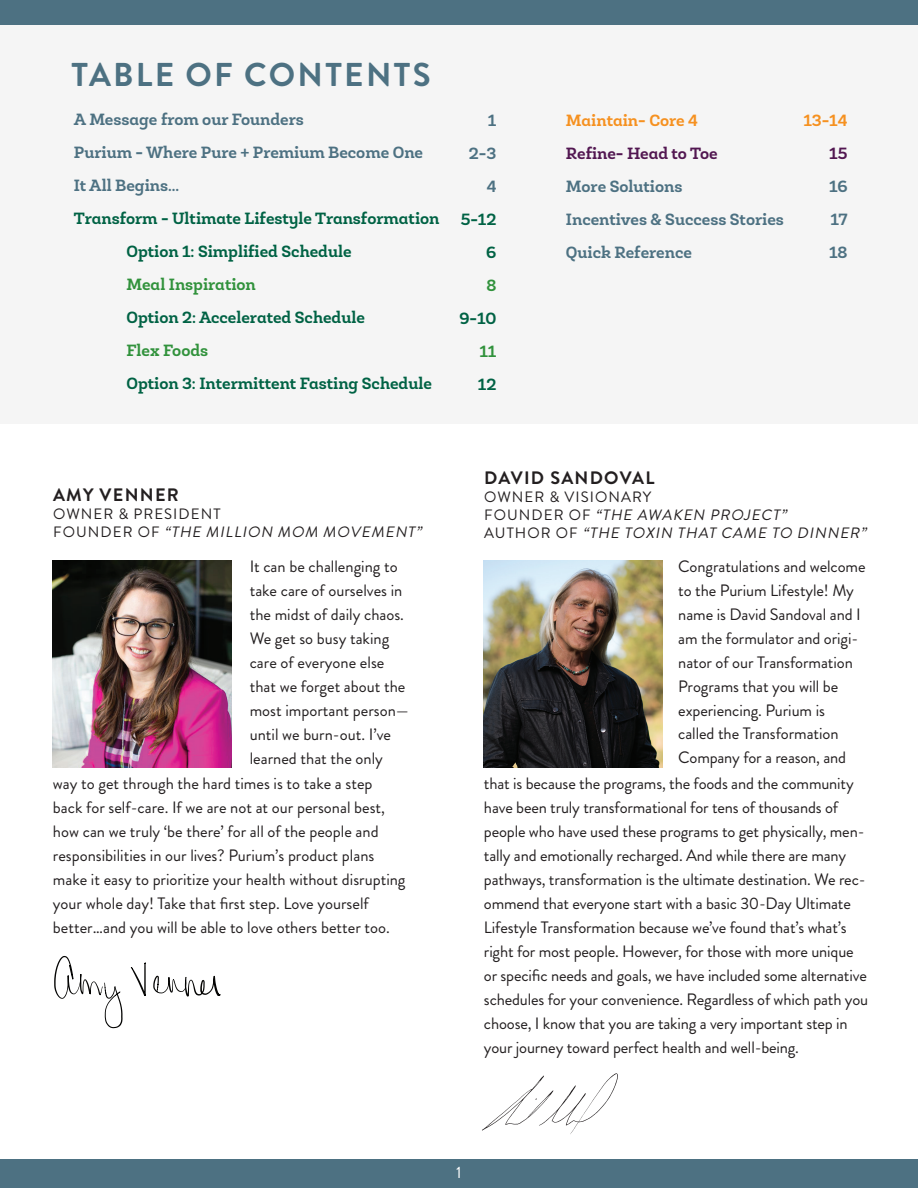
<style>
.page{position:relative;width:918px;height:1188px;background:#fff}
.page>*{position:absolute;margin:0;border:0;box-sizing:border-box;transform-origin:0 0}
.t1{font:700 33px "Brandon Grotesque";letter-spacing:.07em;color:#4d7182}
.t2{font:700 18px "Brandon Grotesque";letter-spacing:.07em;color:#231f20}
.t3{font:16.5px/24px "Brandon Grotesque";letter-spacing:-.01em;color:#231f20}
.t4{font:700 16.5px/33px "Roble Alt";color:#006244}
.t5{font:700 16.5px/33px "Roble Alt";color:#4d7182}
.t6{font:700 16.5px "Roble Alt";color:#31923c}
.t7{font:700 16.5px "Roble Alt";color:#f69120}
.t8{font:700 16.5px "Roble Alt";color:#521751}
.t9{font:16.5px "Brandon Grotesque";color:#fff}
.t10{font:italic 15px/18px "Brandon Grotesque";color:#231f20}
.t11{font:15px/18px "Brandon Grotesque";letter-spacing:.07em;color:#231f20}
.s1{font-style:italic}
.s2{font-style:normal}
</style>
<div class="page">
<div style="left:0;top:24px;width:918px;height:399px;background:#f5f5f5"></div>
<div style="left:0;top:0;width:918px;height:24px;background:#4d7182"></div>
<img style="left:53px;top:560px;width:179px;height:208px">
<svg style="left:54px;top:956px;width:69px;height:72px"></svg>
<svg style="left:131px;top:963px;width:15px;height:33px"></svg>
<svg style="left:153px;top:976px;width:68px;height:21px"></svg>
<svg style="left:482px;top:1073px;width:136px;height:61px"></svg>
<img style="left:484px;top:560px;width:179px;height:208px">
<div style="left:0;top:1160px;width:918px;height:28px;background:#4d7182"></div>
<h1 class="t1" style="left:72px;top:51px;width:361px">TABLE OF CONTENTS</h1>
<p class="t5" style="left:74px;top:103px;width:351px">A Message from our Founders<br>Purium - Where Pure + Premium Become One<br>It All Begins...</p>
<p class="t4" style="left:126px;top:202px;width:315px;text-indent:-53px">Transform - Ultimate Lifestyle Transformation<br>Option 1: Simplified Schedule</p>
<p class="t6" style="left:126px;top:274px;width:131px">Meal Inspiration</p>
<p class="t4" style="left:126px;top:301px;width:240px">Option 2: Accelerated Schedule</p>
<p class="t6" style="left:126px;top:340px;width:83px">Flex Foods</p>
<p class="t4" style="left:126px;top:367px;width:307px">Option 3: Intermittent Fasting Schedule</p>
<p class="t5" style="left:469px;top:104px;width:29px;text-align:right">1<br>2-3<br>4</p>
<p class="t4" style="left:461px;top:203px;width:37px;text-align:right">5-12<br>6</p>
<p class="t6" style="left:486px;top:275px;width:12px">8</p>
<p class="t4" style="left:459px;top:302px;width:39px">9-10</p>
<p class="t6" style="left:479px;top:341px;width:18px">11</p>
<p class="t4" style="left:478px;top:368px;width:20px">12</p>
<p class="t7" style="left:566px;top:110px;width:134px">Maintain- Core 4</p>
<p class="t8" style="left:566px;top:143px;width:153px">Refine- Head to Toe</p>
<p class="t5" style="left:566px;top:170px;width:219px">More Solutions<br>Incentives &amp; Success Stories<br>Quick Reference</p>
<p class="t7" style="left:803px;top:110px;width:46px">13-14</p>
<p class="t8" style="left:829px;top:143px;width:20px">15</p>
<p class="t5" style="left:829px;top:170px;width:20px;text-align:justify">16<br>17<br>18</p>
<p class="t2" style="left:53px;top:482px;width:127px">AMY VENNER</p>
<p class="t11" style="left:53px;top:505px;width:374px">OWNER &amp; PRESIDENT<br>F O U N D E R O F <span class="s1">“THE MILLION MOM MOVEMENT”</span></p>
<p class="t3" style="left:250px;top:554px;width:161px">It can be challenging to take care of ourselves in the midst of daily chaos.<br>We get so busy taking care of everyone else that we forget about the most important person— until we burn-out. I’ve learned that the only</p>
<p class="t3" style="left:53px;top:772px;width:354px">way to get through the hard times is to take a step back for self-care. If we are not at our personal best, how can we truly ‘be there’ for all of the people and responsibilities in our lives? Purium’s product plans make it easy to prioritize your health without disrupting your whole day! Take that first step. Love yourself better…and you will be able to love others better too.</p>
<p class="t2" style="left:484px;top:466px;width:172px">DAVID SANDOVAL</p>
<p class="t10" style="left:484px;top:488px;width:387px"><span class="s2">OWNER &amp; VISIONARY<br>F O U N D E R O F</span> “THE AWAKEN PROJECT”<br><span class="s2">A U T H O R O F</span> “THE TOXIN THAT CAME TO DINNER”</p>
<p class="t3" style="left:678px;top:554px;width:189px">Congratulations and welcome to the Purium Lifestyle! My name is David Sandoval and I am the formulator and origi&shy;nator of our Transformation<br>Programs that you will be experiencing. Purium is<br>called the Transformation<br>Company for a reason, and</p>
<p class="t3" style="left:484px;top:772px;width:386px">that is because the programs, the foods and the community have been truly transformational for tens of thousands of people who have used these programs to get physically, men&shy;tally and emotionally recharged. And while there are many pathways, transformation is the ultimate destination. We rec&shy;ommend that everyone start with a basic 30-Day Ultimate Lifestyle Transformation because we’ve found that’s what’s right for most people. However, for those with more unique or specific needs and goals, we have included some alternative schedules for your convenience. Regardless of which path you choose, I know that you are taking a very important step in your journey toward perfect health and well-being.</p>
<p class="t9" style="left:456px;top:1161px;width:7px">1</p>
</div>
